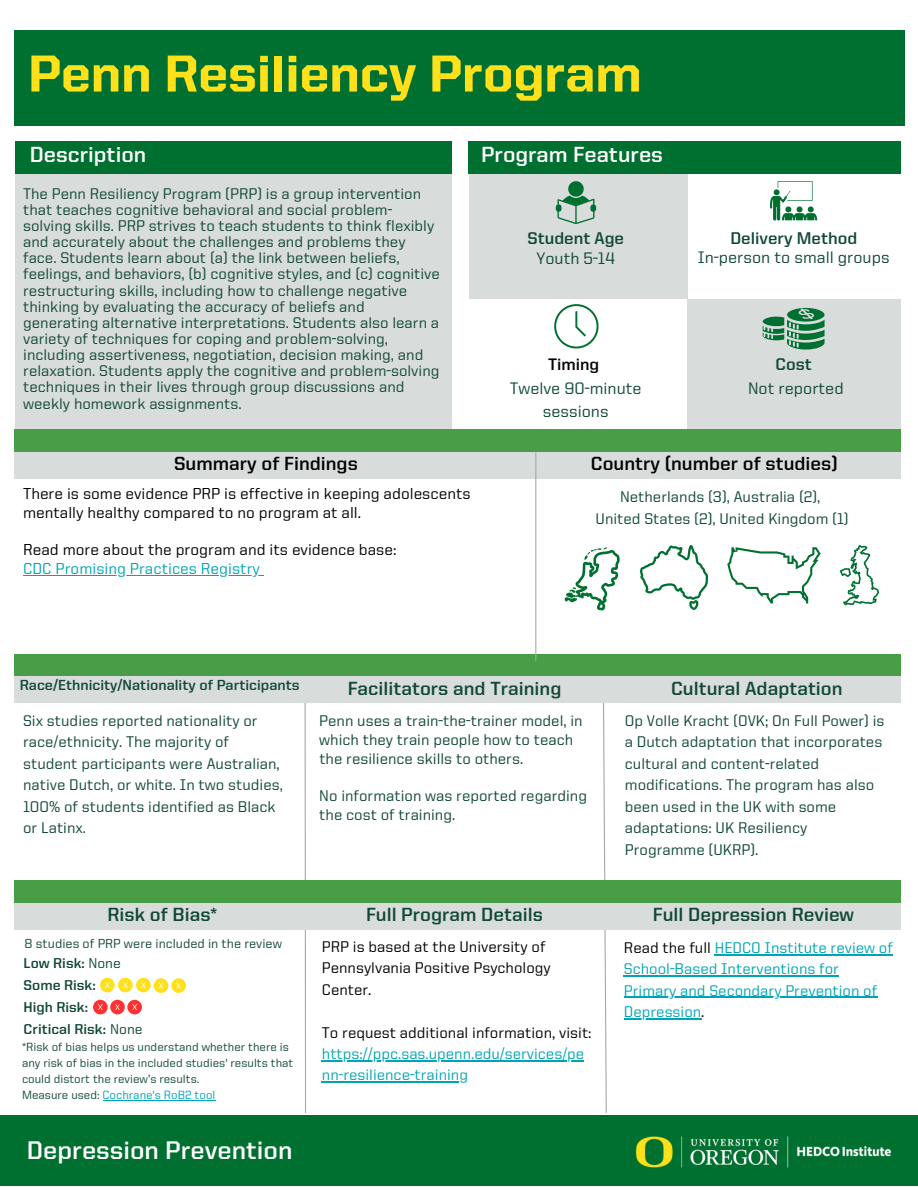
<style>
.page{position:relative;width:918px;height:1188px;background:#fff}
.page>*{position:absolute;margin:0;border:0;box-sizing:border-box;transform-origin:0 0}
.t1{font:800 52.2px "United Sans Reg";color:#fee11a}
.t2{font:700 25.5px "United Sans Reg";color:#fefefe}
.t3{font:700 22.05px "United Sans Reg";color:#fff}
.t4{font:700 19.05px "United Sans Reg";color:#104735}
.t5{font:700 19.05px "United Sans Reg";color:#000}
.t6{font:700 16.95px "United Sans Reg";color:#104735}
.t7{font:500 16.8px/23.2px "United Sans Reg";color:#104735;text-align:center}
.t8{font:700 16.8px "United Sans Reg";color:#000}
.t9{font:500 15.9px/18.8px "United Sans Reg";color:#000}
.t10{font:500 15.9px "United Sans Reg";color:#00a5b5}
.t11{font:500 15.6px/16.2px "United Sans Reg";color:#104735}
.t12{font:500 15.6px/21.3px "United Sans Reg";color:#00a5b5}
.t13{font:500 15.6px "United Sans Reg";color:#000}
.t14{font:700 14.55px "United Sans Reg";color:#104735}
.t15{font:700 14.4px/22px "United Sans Reg";color:#104735}
.t16{font:500 13.2px "United Sans Reg";color:#104735}
.t17{font:500 12px/15.9px "United Sans Reg";color:#104735}
.s1{font-weight:500}
.s2{color:#00a5b5}
.s3{color:#000}
</style>
<div class="page">
<div style="left:15px;top:170px;width:437px;height:277px;background:#d8dcda"></div>
<hr style="left:305px;top:661px;width:1px;height:452px;background:#a2aaad">
<svg style="left:602px;top:703px;width:5px;height:410px"></svg>
<div style="left:0;top:654px;width:918px;height:23px;background:#489d46"></div>
<div style="left:687px;top:299px;width:223px;height:140px;background:#d8dcda"></div>
<div style="left:0;top:430px;width:917px;height:23px;background:#489d46"></div>
<div style="left:0;top:453px;width:917px;height:25px;background:#d8dcda"></div>
<div style="left:0;top:881px;width:918px;height:23px;background:#489d46"></div>
<div style="left:0;top:904px;width:918px;height:26px;background:#d8dcda"></div>
<div style="left:469px;top:172px;width:218px;height:127px;background:#d8dcda"></div>
<div style="left:469px;top:141px;width:435px;height:32px;background:#007030"></div>
<div style="left:0;top:677px;width:918px;height:26px;background:#d8dcda"></div>
<div style="left:902px;top:9px;width:16px;height:1119px;background:#fff"></div>
<hr style="left:322px;top:1060px;width:262px;height:1px;background:#00a5b5">
<hr style="left:23px;top:575px;width:237px;height:1px;background:#00a5b5">
<hr style="left:624px;top:997px;width:253px;height:1px;background:#00a5b5">
<hr style="left:624px;top:1018px;width:77px;height:1px;background:#00a5b5">
<div style="left:15px;top:30px;width:889px;height:96px;background:#007030"></div>
<hr style="left:535px;top:453px;width:1px;height:208px;background:#a2aaad">
<hr style="left:322px;top:1081px;width:146px;height:2px;background:#00a5b5">
<hr style="left:103px;top:1100px;width:112px;height:1px;background:#00a5b5">
<div style="left:0;top:11px;width:14px;height:1102px;background:#fff"></div>
<hr style="left:715px;top:954px;width:178px;height:1px;background:#00a5b5">
<hr style="left:624px;top:975px;width:215px;height:2px;background:#00a5b5">
<div style="left:15px;top:141px;width:437px;height:32px;background:#007030"></div>
<svg style="left:100px;top:978px;width:86px;height:15px"></svg>
<svg style="left:93px;top:1000px;width:49px;height:14px"></svg>
<svg style="left:556px;top:181px;width:40px;height:43px"></svg>
<svg style="left:554px;top:304px;width:45px;height:44px"></svg>
<svg style="left:770px;top:181px;width:47px;height:40px"></svg>
<svg style="left:763px;top:308px;width:62px;height:42px"></svg>
<svg style="left:640px;top:545px;width:68px;height:65px"></svg>
<svg style="left:840px;top:545px;width:39px;height:61px"></svg>
<svg style="left:727px;top:547px;width:94px;height:57px"></svg>
<svg style="left:564px;top:547px;width:56px;height:63px"></svg>
<div style="left:0;top:1116px;width:918px;height:70px;background:#007030"></div>
<img style="left:635px;top:1136px;width:257px;height:32px">
<h1 class="t1" style="left:28px;top:52px;width:615px">Penn Resiliency Program</h1>
<p class="t3" style="left:30px;top:145px;width:118px">Description</p>
<p class="t11" style="left:23px;top:187px;width:418px">The Penn Resiliency Program (PRP) is a group intervention that teaches cognitive behavioral and social problem&shy;solving skills. PRP strives to teach students to think flexibly and accurately about the challenges and problems they face. Students learn about (a) the link between beliefs, feelings, and behaviors, (b) cognitive styles, and (c) cognitive restructuring skills, including how to challenge negative thinking by evaluating the accuracy of beliefs and generating alternative interpretations. Students also learn a variety of techniques for coping and problem-solving, including assertiveness, negotiation, decision making, and relaxation. Students apply the cognitive and problem-solving techniques in their lives through group discussions and weekly homework assignments.</p>
<p class="t3" style="left:481px;top:145px;width:183px">Program Features</p>
<p class="t6" style="left:527px;top:231px;width:98px">Student Age</p>
<p class="t7" style="left:536px;top:248px;width:80px">Youth 5-14</p>
<p class="t8" style="left:548px;top:357px;width:53px">Timing</p>
<p class="t7" style="left:510px;top:378px;width:133px">Twelve 90-minute sessions</p>
<p class="t6" style="left:730px;top:231px;width:128px">Delivery Method</p>
<p class="t7" style="left:698px;top:247px;width:193px">In-person to small groups</p>
<p class="t6" style="left:776px;top:357px;width:38px">Cost</p>
<p class="t7" style="left:748px;top:378px;width:97px">Not reported</p>
<p class="t5" style="left:174px;top:455px;width:185px">Summary of Findings</p>
<p class="t9" style="left:23px;top:485px;width:449px">There is some evidence PRP is effective in keeping adolescents mentally healthy compared to no program at all.</p>
<p class="t9" style="left:23px;top:542px;width:375px">Read more about the program and its evidence base:</p>
<p class="t10" style="left:23px;top:562px;width:238px">CDC Promising Practices Registry</p>
<p class="t5" style="left:591px;top:455px;width:248px">Country (number of studies)</p>
<p class="t11" style="left:596px;top:487px;width:255px;line-height:21.5px;text-align:center">Netherlands (3), Australia (2),<br>United States (2), United Kingdom (1)</p>
<p class="t14" style="left:20px;top:679px;width:281px">Race/Ethnicity/Nationality of Participants</p>
<p class="t11" style="left:23px;top:711px;width:261px;line-height:21.5px">Six studies reported nationality or race/ethnicity. The majority of student participants were Australian, native Dutch, or white. In two studies,<br>100% of students identified as Black or Latinx.</p>
<p class="t4" style="left:348px;top:680px;width:215px">Facilitators and Training</p>
<p class="t11" style="left:319px;top:712px;width:265px;line-height:18.9px">Penn uses a train-the-trainer model, in which they train people how to teach the resilience skills to others.</p>
<p class="t11" style="left:319px;top:788px;width:269px;line-height:18.9px">No information was reported regarding the cost of training.</p>
<p class="t4" style="left:107px;top:906px;width:111px">Risk of Bias*</p>
<p class="t16" style="left:25px;top:938px;width:259px">8 studies of PRP were included in the review</p>
<p class="t15" style="left:24px;top:953px;width:121px">Low Risk: <span class="s1">None<br></span>Some Risk:<br>High Risk:<br>Critical Risk: <span class="s1">None</span></p>
<p class="t17" style="left:22px;top:1040px;width:273px">*Risk of bias helps us understand whether there is any risk of bias in the included studies' results that could distort the review’s results.<br>Measure used: <span class="s2">Cochrane's RoB2 tool</span></p>
<p class="t2" style="left:27px;top:1139px;width:267px">Depression Prevention</p>
<p class="t4" style="left:366px;top:906px;width:178px">Full Program Details</p>
<p class="t13" style="left:322px;top:940px;width:225px">PRP is based at the University of</p>
<p class="t13" style="left:322px;top:962px;width:230px">Pennsylvania Positive Psychology</p>
<p class="t13" style="left:322px;top:983px;width:51px">Center.</p>
<p class="t13" style="left:322px;top:1026px;width:271px">To request additional information, visit:</p>
<p class="t12" style="left:322px;top:1044px;width:264px">https://ppc.sas.upenn.edu/services/pe nn-resilience-training</p>
<p class="t4" style="left:671px;top:680px;width:173px">Cultural Adaptation</p>
<p class="t11" style="left:625px;top:711px;width:261px;line-height:21.5px">Op Volle Kracht (OVK; On Full Power) is a Dutch adaptation that incorporates cultural and content-related modifications. The program has also been used in the UK with some adaptations: UK Resiliency<br>Programme (UKRP).</p>
<p class="t4" style="left:653px;top:906px;width:203px">Full Depression Review</p>
<p class="t12" style="left:624px;top:938px;width:271px"><span class="s3">Read the full</span> HEDCO Institute review of<br>School-Based Interventions for<br>Primary and Secondary Prevention of<br>Depression<span class="s3">.</span></p>
</div>
